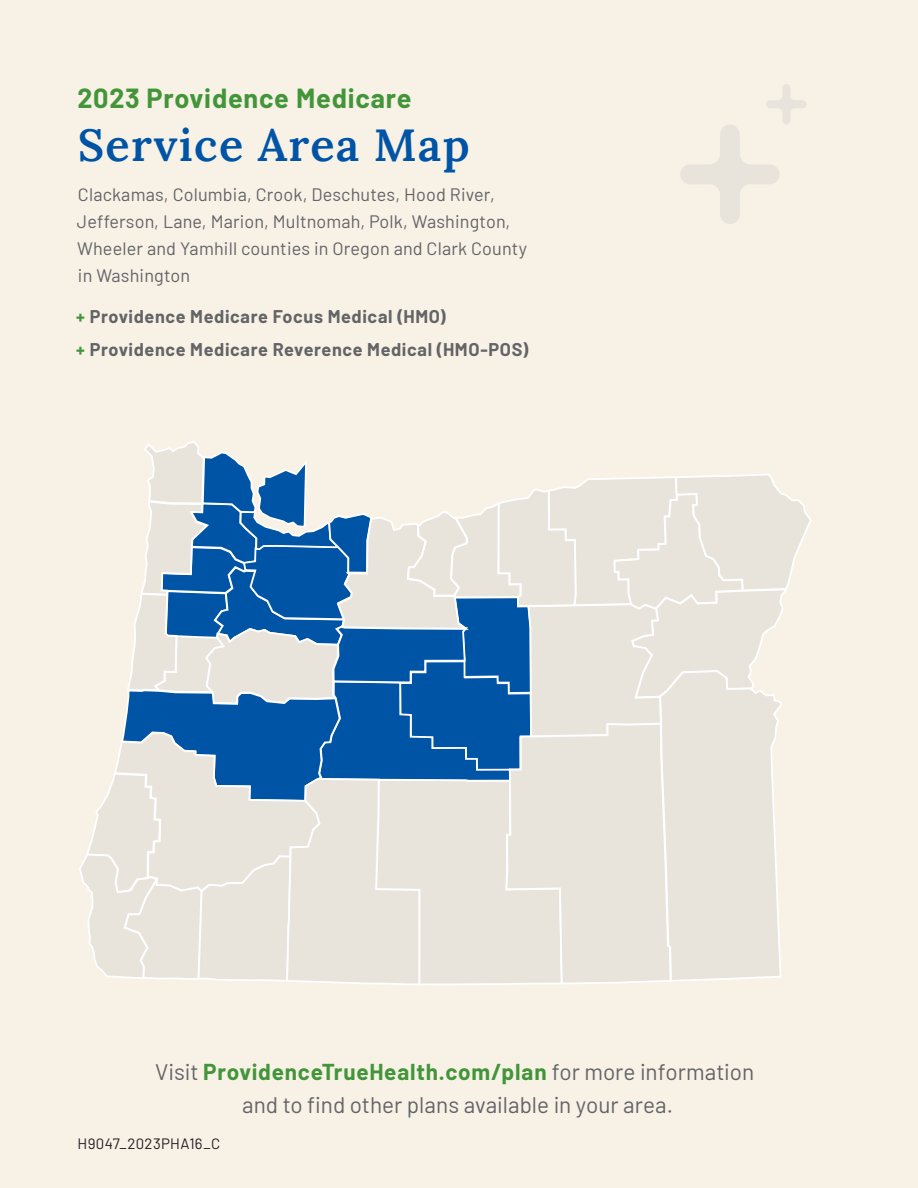
<style>
.page{position:relative;width:918px;height:1188px;background:#f7f1e6}
.page>*{position:absolute;margin:0;border:0;box-sizing:border-box;transform-origin:0 0}
.t1{font:600 45px "Lora";letter-spacing:.03em;color:#0054a6}
.t2{font:700 27px "Barlow";letter-spacing:.03em;color:#439539}
.t3{font:22.5px/33px "Barlow";color:#636466;text-align:center}
.t4{font:18px/27px "Barlow";letter-spacing:.01em;color:#636466}
.t5{font:700 18px "Barlow";letter-spacing:.03em;color:#636466}
.t6{font:15px "Barlow";letter-spacing:.02em;color:#221f1f}
.s1{color:#439539}
.s2{font-weight:700;color:#439539}
</style>
<div class="page">
<svg style="left:680px;top:84px;width:126px;height:140px"></svg>
<svg style="left:79px;top:441px;width:733px;height:544px"></svg>
<p class="t2" style="left:77px;top:78px;width:336px">2023 Providence Medicare</p>
<h2 class="t1" style="left:78px;top:110px;width:394px">Service Area Map</h2>
<p class="t4" style="left:77px;top:180px;width:452px">Clackamas, Columbia, Crook, Deschutes, Hood River, Jefferson, Lane, Marion, Multnomah, Polk, Washington, Wheeler and Yamhill counties in Oregon and Clark County in Washington</p>
<p class="t5" style="left:76px;top:303px;width:371px"><span class="s1">+</span> Providence Medicare Focus Medical (HMO)</p>
<p class="t5" style="left:76px;top:336px;width:454px"><span class="s1">+</span> Providence Medicare Reverence Medical (HMO-POS)</p>
<p class="t3" style="left:155px;top:1054px;width:601px">Visit <span class="s2">ProvidenceTrueHealth.com/plan</span> for more information and to find other plans available in your area.</p>
<p class="t6" style="left:78px;top:1133px;width:144px">H9047_2023PHA16_C</p>
</div>
